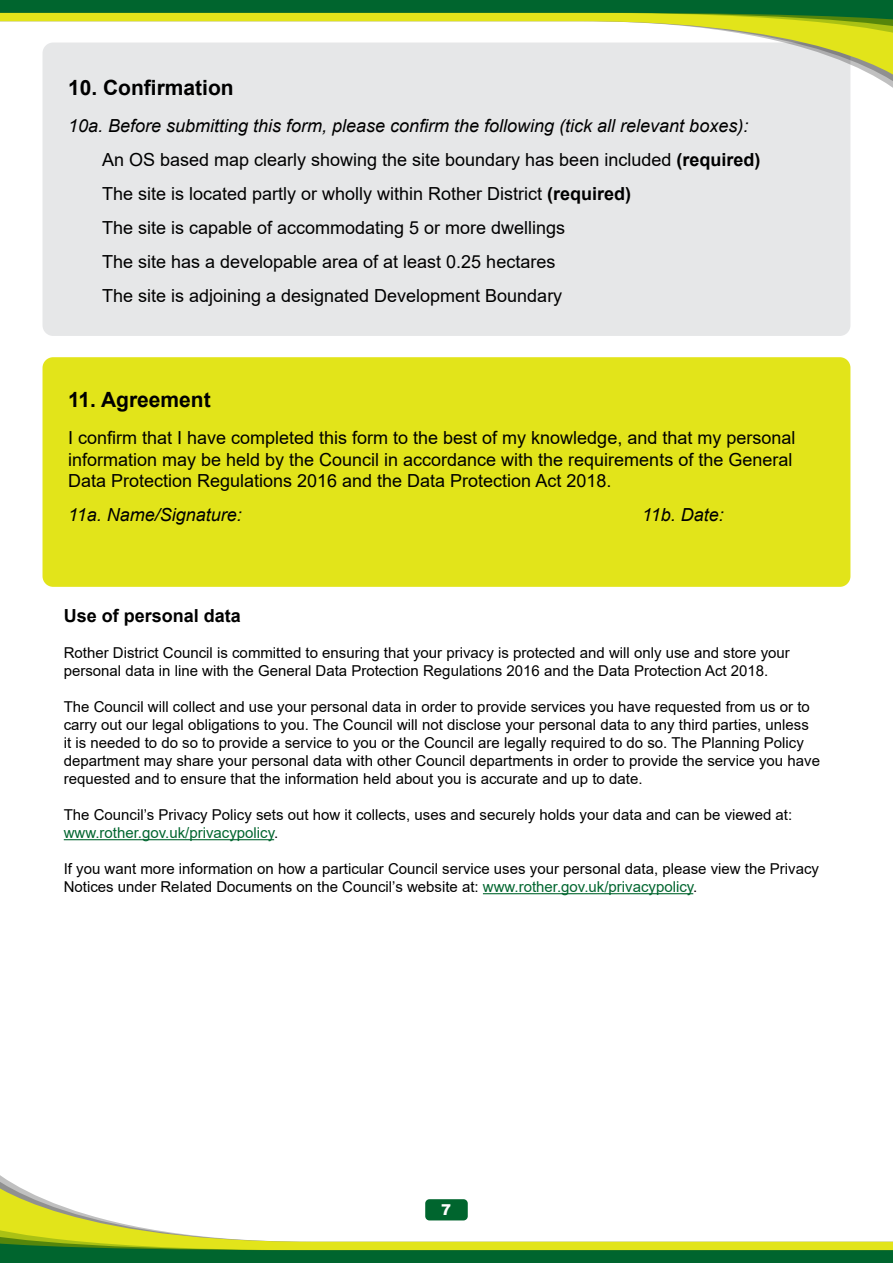
<style>
.page{position:relative;width:893px;height:1263px;background:#fff}
.page>*{position:absolute;margin:0;border:0;box-sizing:border-box;transform-origin:0 0}
.t1{font:700 21px "Arial";color:#000}
.t2{font:18px/34px "Arial";color:#000}
.t3{font:italic 18px "Arial";color:#000}
.t4{font:700 18px "Arial";color:#000}
.t5{font:15px/18px "Arial";color:#000}
.t6{font:900 15px "Arial";color:#fff}
.s1{font-style:italic}
.s2{font-weight:700}
.s3{color:#00652e}
</style>
<div class="page">
<hr style="left:64px;top:839px;width:210px;height:1px;background:#00652e">
<hr style="left:483px;top:893px;width:210px;height:1px;background:#00652e">
<div style="left:43px;top:43px;width:807px;height:293px;background:#e6e7e8;border-radius:11px"></div>
<svg style="left:42px;top:38px;width:851px;height:51px"></svg>
<svg style="left:0;top:0;width:893px;height:38px"></svg>
<div style="left:43px;top:357px;width:807px;height:230px;background:#e2e41a;border-radius:11px"></div>
<svg style="left:0;top:1175px;width:468px;height:50px"></svg>
<svg style="left:0;top:1225px;width:893px;height:38px"></svg>
<div style="left:425px;top:1199px;width:43px;height:21px;background:#00652e;border-radius:4px"></div>
<p class="t1" style="left:68px;top:73px;width:167px">10. Confirmation</p>
<p class="t2" style="left:102px;top:109px;width:660px;text-indent:-34px"><span class="s1">10a. Before submitting this form, please confirm the following (tick all relevant boxes):<br></span>An OS based map clearly showing the site boundary has been included <span class="s2">(required)<br></span>The site is located partly or wholly within Rother District <span class="s2">(required)<br></span>The site is capable of accommodating 5 or more dwellings<br>The site has a developable area of at least 0.25 hectares<br>The site is adjoining a designated Development Boundary</p>
<p class="t1" style="left:68px;top:385px;width:144px">11. Agreement</p>
<p class="t2" style="left:68px;top:427px;width:729px;line-height:21.6px">I confirm that I have completed this form to the best of my knowledge, and that my personal information may be held by the Council in accordance with the requirements of the General<br>Data Protection Regulations 2016 and the Data Protection Act 2018.</p>
<p class="t3" style="left:68px;top:503px;width:175px">11a. Name/Signature:</p>
<p class="t3" style="left:642px;top:503px;width:83px">11b. Date:</p>
<h4 class="t4" style="left:64px;top:603px;width:179px">Use of personal data</h4>
<p class="t5" style="left:64px;top:644px;width:728px">Rother District Council is committed to ensuring that your privacy is protected and will only use and store your personal data in line with the General Data Protection Regulations 2016 and the Data Protection Act 2018.</p>
<p class="t5" style="left:64px;top:698px;width:758px">The Council will collect and use your personal data in order to provide services you have requested from us or to carry out our legal obligations to you. The Council will not disclose your personal data to any third parties, unless it is needed to do so to provide a service to you or the Council are legally required to do so. The Planning Policy department may share your personal data with other Council departments in order to provide the service you have requested and to ensure that the information held about you is accurate and up to date.</p>
<p class="t5" style="left:64px;top:806px;width:730px">The Council’s Privacy Policy sets out how it collects, uses and securely holds your data and can be viewed at: <span class="s3">www.rother.gov.uk/privacypolicy</span>.</p>
<p class="t5" style="left:64px;top:860px;width:757px">If you want more information on how a particular Council service uses your personal data, please view the Privacy<br>Notices under Related Documents on the Council’s website at: <span class="s3">www.rother.gov.uk/privacypolicy</span>.</p>
<p class="t6" style="left:441px;top:1199px;width:12px">7</p>
</div>
